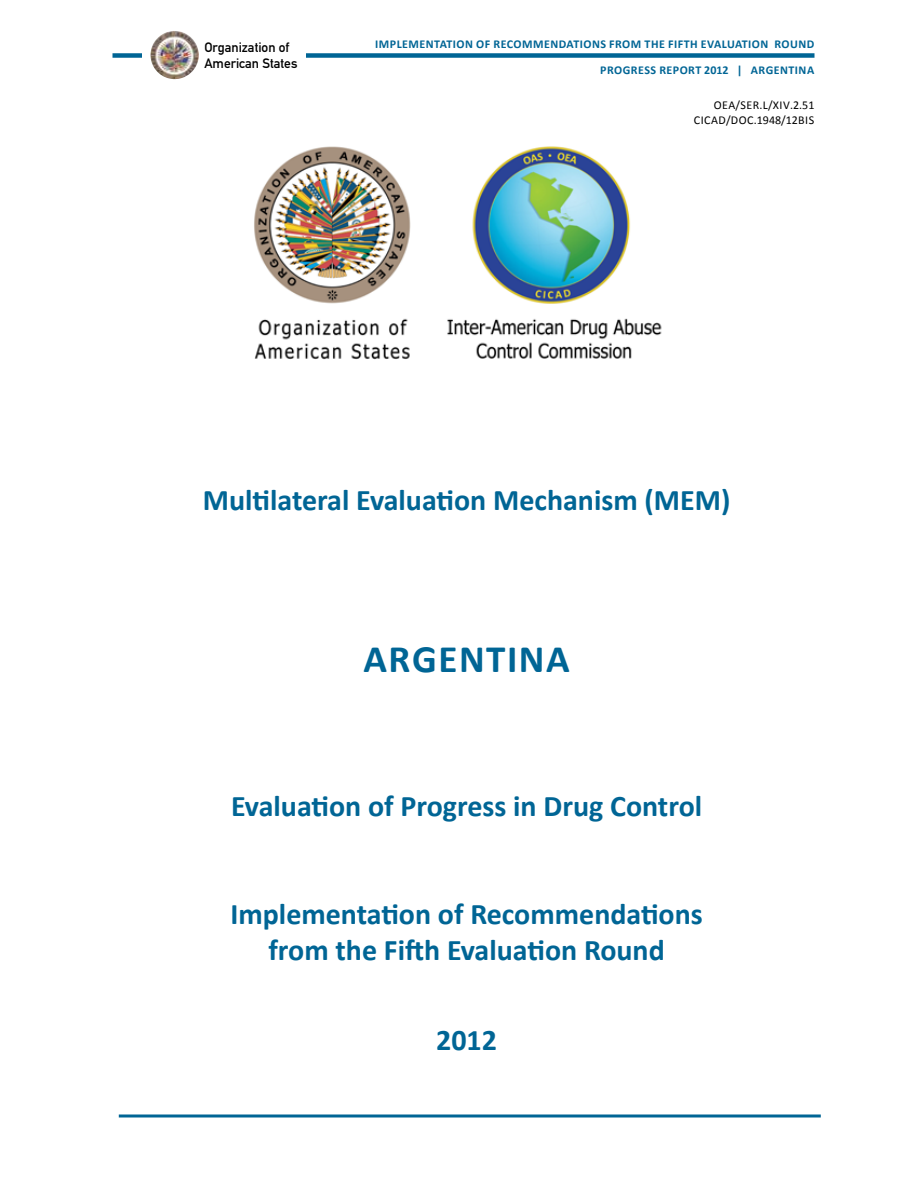
<style>
.page{position:relative;width:918px;height:1188px;background:#fff}
.page>*{position:absolute;margin:0;border:0;box-sizing:border-box;transform-origin:0 0}
.t1{font:700 39px "Calibri";letter-spacing:.04em;color:#006595}
.t2{font:700 30px/36px "Calibri";color:#006595;text-align:center}
.t3{font:13.5px/16.2px "DIN Mittelschrift";color:#000}
.t4{font:700 12px/25.5px "Calibri";letter-spacing:.04em;color:#006595}
.t5{font:12px/15px "Calibri";letter-spacing:.04em;color:#000}
</style>
<div class="page">
<svg style="left:119px;top:1114px;width:702px;height:4px;background:#3f8baf"></svg>
<div style="left:112px;top:53px;width:702px;height:5px;background:#006595"></div>
<img style="left:254px;top:146px;width:408px;height:214px">
<div style="left:142px;top:23px;width:164px;height:63px;background:#fff"></div>
<img style="left:150px;top:31px;width:49px;height:48px">
<p class="t3" style="left:204px;top:39px;width:95px">Organization of<br>American States</p>
<p class="t4" style="left:375px;top:31px;width:36px">impleme</p>
<p class="t4" style="left:426px;top:31px;width:107px">ntation of recomme</p>
<p class="t4" style="left:600px;top:31px;width:214px;text-indent:-50px">ndations from the fifth evaluation round progress</p>
<p class="t4" style="left:659px;top:57px;width:155px">Report 2012 | argentina</p>
<p class="t5" style="left:694px;top:98px;width:122px;text-indent:20px">OEA/SE R.L/XIV.2.51<br>CICAD/DOC.1948/12BIS</p>
<p class="t2" style="left:203px;top:482px;width:529px">Multilateral Evaluation Mechanism (MEM)</p>
<h1 class="t1" style="left:363px;top:634px;width:204px">argentina</h1>
<p class="t2" style="left:231px;top:788px;width:473px">Evaluation of Progress in Drug Control</p>
<p class="t2" style="left:230px;top:896px;width:474px">Implementation of Recommendations from the Fifth Evaluation Round</p>
<p class="t2" style="left:436px;top:1022px;width:62px">2012</p>
</div>
